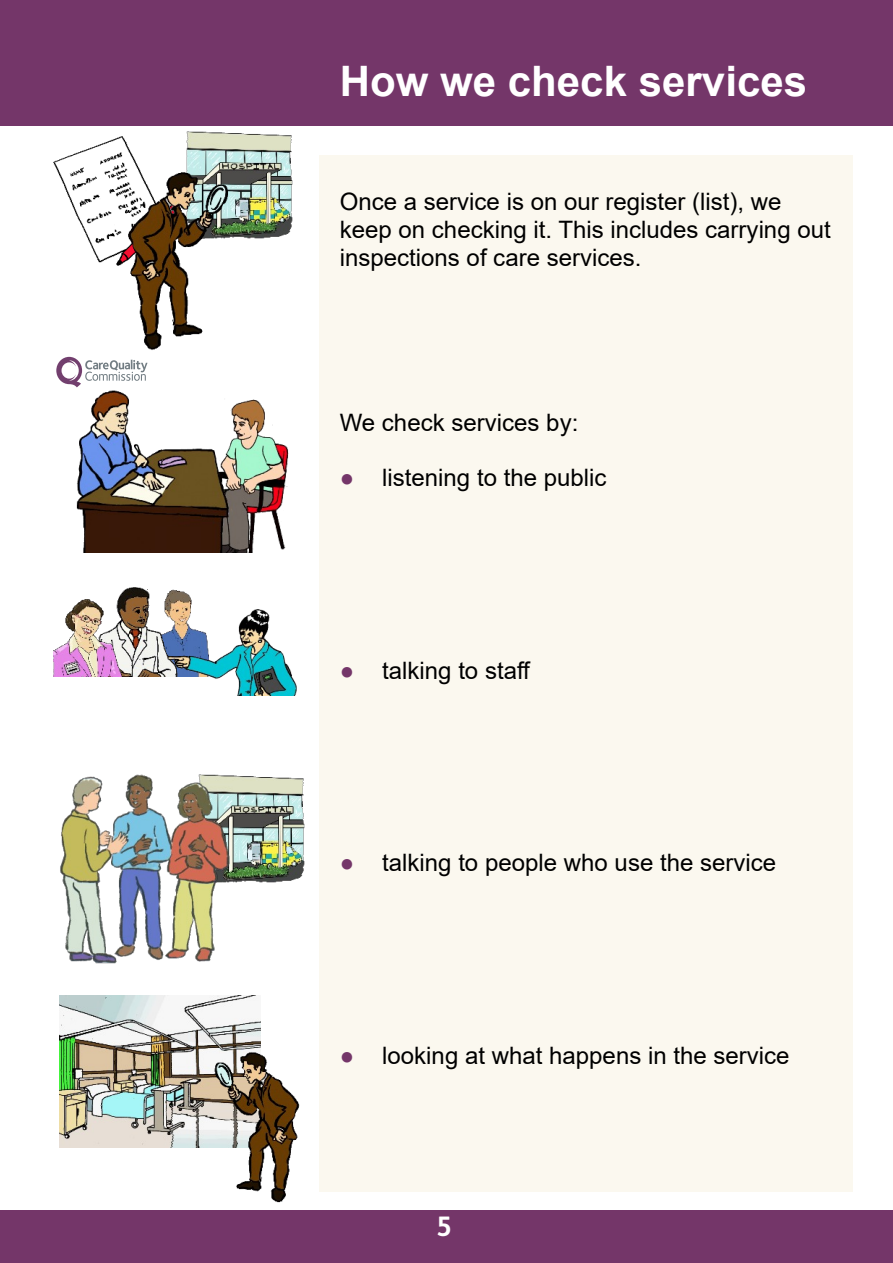
<style>
.page{position:relative;width:893px;height:1263px;background:#fff}
.page>*{position:absolute;margin:0;border:0;box-sizing:border-box;transform-origin:0 0}
.t1{font:700 42px "Arial";color:#fff}
.t2{font:700 27px "FS Me";color:#fff}
.t3{font:24px/27.5px "Arial";color:#000}
.s1{font-family:"Times New Roman";color:#743669}
</style>
<div class="page">
<div style="left:0;top:1210px;width:893px;height:53px;background:#743669"></div>
<div style="left:320px;top:155px;width:533px;height:1037px;background:#fbf8ef"></div>
<div style="left:0;top:0;width:893px;height:126px;background:#743669"></div>
<img style="left:186px;top:131px;width:106px;height:108px">
<img style="left:53px;top:136px;width:85px;height:130px">
<img style="left:127px;top:166px;width:109px;height:184px">
<img style="left:184px;top:591px;width:8px;height:19px">
<img style="left:118px;top:587px;width:66px;height:89px">
<img style="left:54px;top:598px;width:80px;height:79px">
<img style="left:76px;top:387px;width:213px;height:165px">
<svg style="left:56px;top:357px;width:92px;height:30px"></svg>
<img style="left:168px;top:610px;width:128px;height:86px">
<img style="left:230px;top:775px;width:74px;height:107px">
<img style="left:60px;top:774px;width:170px;height:189px">
<img style="left:60px;top:996px;width:200px;height:151px">
<img style="left:208px;top:1046px;width:92px;height:157px">
<h1 class="t1" style="left:340px;top:65px;width:469px">How we check services</h1>
<p class="t3" style="left:340px;top:191px;width:493px">Once a service is on our register (list), we keep on checking it. This includes carrying out inspections of care services.</p>
<p class="t3" style="left:340px;top:411px;width:240px">We check services by:</p>
<p class="t3" style="left:340px;top:466px;width:268px"><span class="s1">●</span> listening to the public</p>
<p class="t3" style="left:340px;top:658px;width:192px"><span class="s1">●</span> talking to staff</p>
<p class="t3" style="left:340px;top:851px;width:438px"><span class="s1">●</span> talking to people who use the service</p>
<p class="t3" style="left:340px;top:1044px;width:451px"><span class="s1">●</span> looking at what happens in the service</p>
<p class="t2" style="left:436px;top:1216px;width:17px">5</p>
</div>
